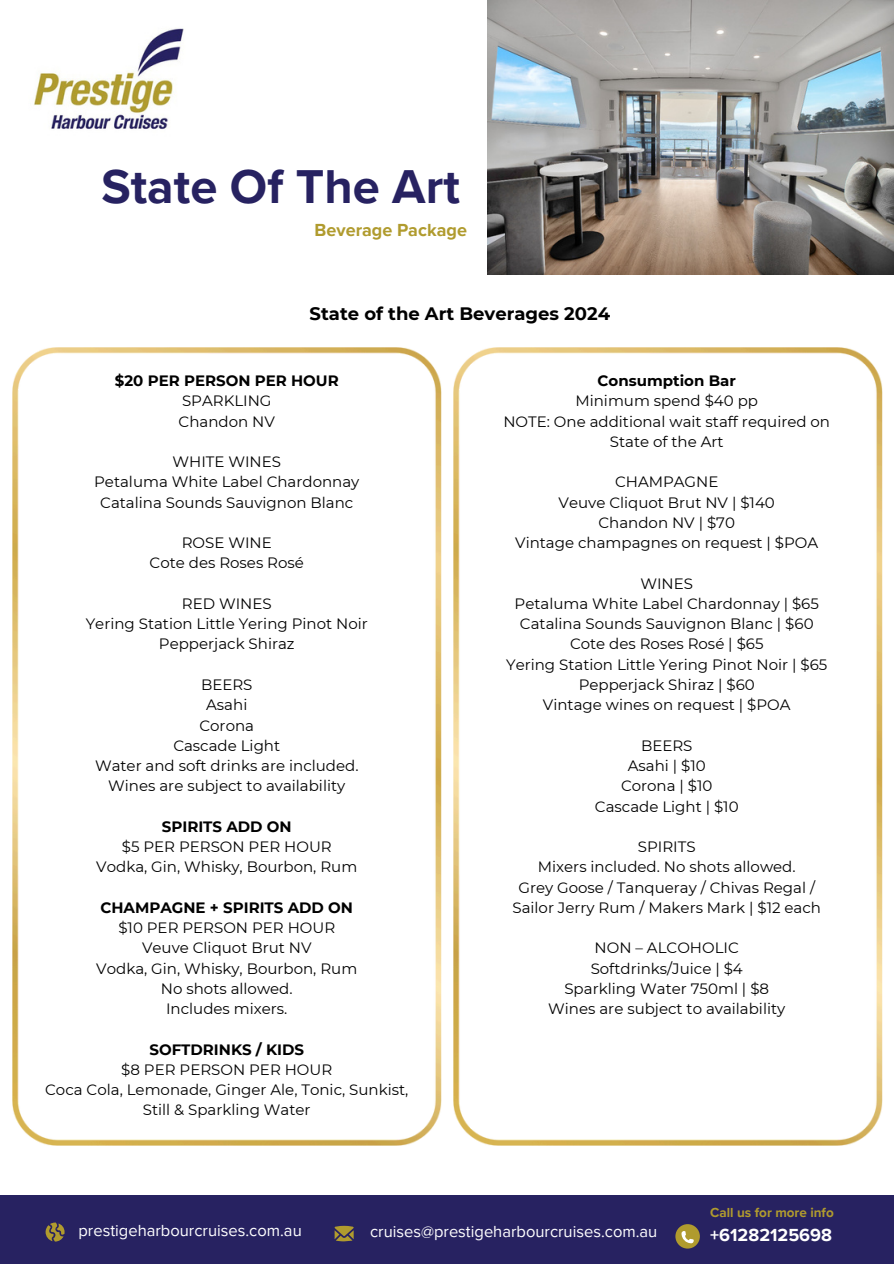
<style>
.page{position:relative;width:894px;height:1264px;background:#fff}
.page>*{position:absolute;margin:0;border:0;box-sizing:border-box;transform-origin:0 0}
.t1{font:700 48.9px "Proxima Nova";color:#272261}
.t2{font:700 18px "Montserrat";color:#000}
.t3{font:700 18px "Proxima Nova";color:#b09b2e}
.t4{font:700 18px "Proxima Nova";color:#fff}
.t5{font:16.5px "Proxima Nova";color:#fff}
.t6{font:15px/20.2px "Montserrat";color:#000;text-align:center}
.t7{font:700 15px/20.2px "Montserrat";color:#000;text-align:center}
.t8{font:700 13.5px "Proxima Nova";color:#b09b2e}
.s1{font-weight:400}
.s2{font-weight:700}
</style>
<div class="page">
<div style="left:0;top:1195px;width:893px;height:68px;background:#272261"></div>
<svg style="left:46px;top:1222px;width:19px;height:19px"></svg>
<svg style="left:334px;top:1225px;width:19px;height:16px"></svg>
<svg style="left:675px;top:1224px;width:24px;height:24px"></svg>
<svg style="left:681px;top:1230px;width:12px;height:13px"></svg>
<img style="left:33px;top:28px;width:151px;height:101px">
<img style="left:12px;top:347px;width:429px;height:798px">
<img style="left:453px;top:347px;width:429px;height:798px">
<img style="left:487px;top:0;width:406px;height:274px">
<h4 class="t1" style="left:101px;top:158px;width:360px">State Of The Art</h4>
<h4 class="t3" style="left:314px;top:220px;width:154px">Beverage Package</h4>
<h4 class="t2" style="left:309px;top:302px;width:302px">State of the Art Beverages 2024</h4>
<h4 class="t7" style="left:115px;top:370px;width:225px">$20 PER PERSON PER HOUR<br><span class="s1">SPARKLING<br>Chandon NV</span></h4>
<p class="t6" style="left:94px;top:451px;width:266px">WHITE WINES<br>Petaluma White Label Chardonnay<br>Catalina Sounds Sauvignon Blanc</p>
<p class="t6" style="left:149px;top:532px;width:156px">ROSE WINE<br>Cote des Roses Rosé</p>
<h4 class="t6" style="left:86px;top:593px;width:283px">RED WINES<br>Yering Station Little Yering Pinot Noir<br>Pepperjack Shiraz</h4>
<h4 class="t6" style="left:95px;top:674px;width:265px">BEERS<br>Asahi<br>Corona<br>Cascade Light<br>Water and soft drinks are included.<br>Wines are subject to availability</h4>
<h4 class="t6" style="left:96px;top:816px;width:262px"><span class="s2">SPIRITS ADD ON<br></span>$5 PER PERSON PER HOUR<br>Vodka, Gin, Whisky, Bourbon, Rum</h4>
<h4 class="t6" style="left:96px;top:897px;width:262px"><span class="s2">CHAMPAGNE + SPIRITS ADD ON </span>$10 PER PERSON PER HOUR<br>Veuve Cliquot Brut NV<br>Vodka, Gin, Whisky, Bourbon, Rum<br>No shots allowed.<br>Includes mixers.</h4>
<h4 class="t6" style="left:45px;top:1039px;width:364px"><span class="s2">SOFTDRINKS / KIDS<br></span>$8 PER PERSON PER HOUR<br>Coca Cola, Lemonade, Ginger Ale, Tonic, Sunkist,<br>Still &amp; Sparkling Water</h4>
<h4 class="t6" style="left:503px;top:370px;width:328px"><span class="s2">Consumption Bar<br></span>Minimum spend $40 pp<br>NOTE: One additional wait staff required on<br>State of the Art</h4>
<h3 class="t6" style="left:515px;top:472px;width:304px">CHAMPAGNE<br>Veuve Cliquot Brut NV | $140<br>Chandon NV | $70<br>Vintage champagnes on request | $POA</h3>
<h3 class="t6" style="left:506px;top:573px;width:322px">WINES<br>Petaluma White Label Chardonnay | $65<br>Catalina Sounds Sauvignon Blanc | $60<br>Cote des Roses Rosé | $65<br>Yering Station Little Yering Pinot Noir | $65<br>Pepperjack Shiraz | $60<br>Vintage wines on request | $POA</h3>
<p class="t6" style="left:594px;top:735px;width:145px">BEERS<br>Asahi | $10<br>Corona | $10<br>Cascade Light | $10</p>
<p class="t6" style="left:512px;top:836px;width:310px">SPIRITS<br>Mixers included. No shots allowed.<br>Grey Goose / Tanqueray / Chivas Regal /<br>Sailor Jerry Rum / Makers Mark | $12 each</p>
<h2 class="t6" style="left:548px;top:937px;width:238px">NON – ALCOHOLIC<br>Softdrinks/Juice | $4<br>Sparkling Water 750ml | $8<br>Wines are subject to availability</h2>
<h4 class="t8" style="left:710px;top:1204px;width:125px">Call us for more info</h4>
<h2 class="t5" style="left:78px;top:1220px;width:225px">prestigeharbourcruises.com.au</h2>
<p class="t5" style="left:370px;top:1221px;width:289px">cruises@prestigeharbourcruises.com.au</p>
<h4 class="t4" style="left:710px;top:1224px;width:123px">+61282125698</h4>
</div>
